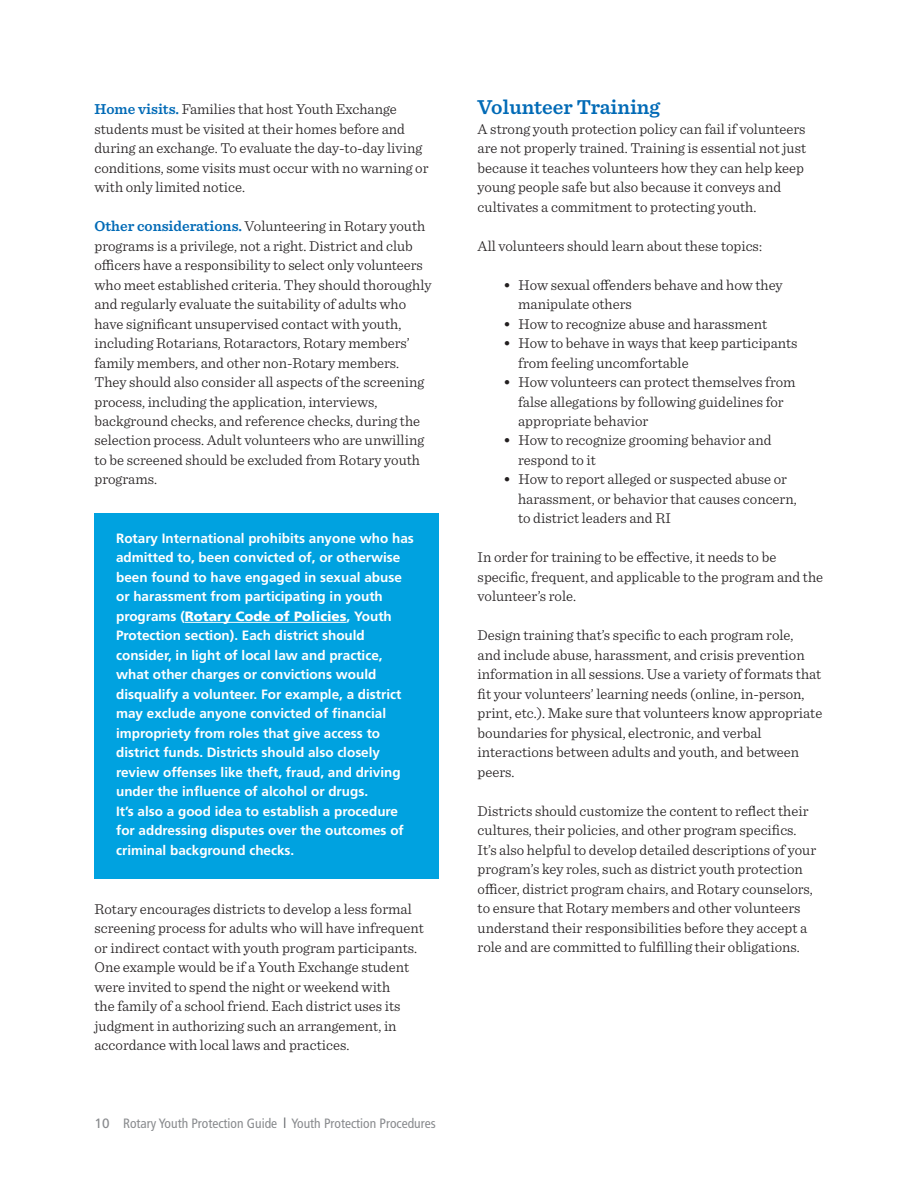
<style>
.page{position:relative;width:918px;height:1188px;background:#fff}
.page>*{position:absolute;margin:0;border:0;box-sizing:border-box;transform-origin:0 0}
.t1{font:600 21px "Sentinel";color:#016ab6}
.t2{font:300 15px/19.5px "Sentinel";color:#231f20}
.t3{font:700 13.5px/19.5px "Frutiger LT Std";color:#fff}
.t4{font:condensed 13.5px "Frutiger LT Std";color:#898b8e}
.s1{font-weight:600;color:#016ab6}
.s2{font-weight:900}
.s3{font-stretch:normal}
.s4{font-weight:600}
</style>
<div class="page">
<div style="left:94px;top:513px;width:345px;height:366px;background:#00a2e0"></div>
<hr style="left:185px;top:622px;width:162px;height:1px;background:#fff">
<p class="t2" style="left:94px;top:98px;width:336px"><span class="s1">Home visits.</span> Families that host Youth Exchange students must be visited at their homes before and during an exchange. To evaluate the day-to-day living conditions, some visits must occur with no warning or with only limited notice.</p>
<p class="t2" style="left:94px;top:215px;width:339px"><span class="s1">Other considerations.</span> Volunteering in Rotary youth programs is a privilege, not a right. District and club officers have a responsibility to select only volunteers who meet established criteria. They should thoroughly and regularly evaluate the suitability of adults who have significant unsupervised contact with youth, including Rotarians, Rotaractors, Rotary members’ family members, and other non-Rotary members.<br>They should also consider all aspects of the screening process, including the application, interviews, background checks, and reference checks, during the selection process. Adult volunteers who are unwilling to be screened should be excluded from Rotary youth programs.</p>
<p class="t3" style="left:116px;top:529px;width:299px">Rotary International prohibits anyone who has admitted to, been convicted of, or otherwise been found to have engaged in sexual abuse or harassment from participating in youth programs (<span class="s2">Rotary Code of Policies</span>, Youth Protection section). Each district should consider, in light of local law and practice, what other charges or convictions would disqualify a volunteer. For example, a district may exclude anyone convicted of financial impropriety from roles that give access to district funds. Districts should also closely review offenses like theft, fraud, and driving under the influence of alcohol or drugs.<br>It’s also a good idea to establish a procedure for addressing disputes over the outcomes of criminal background checks.</p>
<p class="t2" style="left:94px;top:898px;width:331px">Rotary encourages districts to develop a less formal screening process for adults who will have infrequent or indirect contact with youth program participants.<br>One example would be if a Youth Exchange student were invited to spend the night or weekend with<br>the family of a school friend. Each district uses its judgment in authorizing such an arrangement, in accordance with local laws and practices.</p>
<p class="t4" style="left:94px;top:1115px;width:343px"><span class="s3">10</span> Rotary Youth Protection Guide Youth Protection Procedures</p>
<h1 class="t1" style="left:478px;top:91px;width:184px">Volunteer Training</h1>
<p class="t2" style="left:478px;top:118px;width:330px">A strong youth protection policy can fail if volunteers are not properly trained. Training is essential not just because it teaches volunteers how they can help keep young people safe but also because it conveys and cultivates a commitment to protecting youth.</p>
<p class="t2" style="left:478px;top:235px;width:286px">All volunteers should learn about these topics:</p>
<p class="t2" style="left:518px;top:274px;width:266px;text-indent:-15px"><span class="s4">•</span> How sexual offenders behave and how they manipulate others</p>
<p class="t2" style="left:504px;top:313px;width:265px"><span class="s4">•</span> How to recognize abuse and harassment</p>
<p class="t2" style="left:518px;top:332px;width:281px;text-indent:-15px"><span class="s4">•</span> How to behave in ways that keep participants from feeling uncomfortable</p>
<p class="t2" style="left:518px;top:371px;width:279px;text-indent:-15px"><span class="s4">•</span> How volunteers can protect themselves from false allegations by following guidelines for appropriate behavior</p>
<p class="t2" style="left:518px;top:430px;width:255px;text-indent:-15px"><span class="s4">•</span> How to recognize grooming behavior and respond to it</p>
<p class="t2" style="left:518px;top:469px;width:280px;text-indent:-15px"><span class="s4">•</span> How to report alleged or suspected abuse or harassment, or behavior that causes concern, to district leaders and RI</p>
<p class="t2" style="left:478px;top:547px;width:347px">In order for training to be effective, it needs to be specific, frequent, and applicable to the program and the volunteer’s role.</p>
<p class="t2" style="left:478px;top:625px;width:346px">Design training that’s specific to each program role,<br>and include abuse, harassment, and crisis prevention information in all sessions. Use a variety of formats that fit your volunteers’ learning needs (online, in-person, print, etc.). Make sure that volunteers know appropriate boundaries for physical, electronic, and verbal interactions between adults and youth, and between peers.</p>
<p class="t2" style="left:478px;top:800px;width:340px">Districts should customize the content to reflect their cultures, their policies, and other program specifics.<br>It’s also helpful to develop detailed descriptions of your program’s key roles, such as district youth protection officer, district program chairs, and Rotary counselors, to ensure that Rotary members and other volunteers understand their responsibilities before they accept a role and are committed to fulfilling their obligations.</p>
</div>
